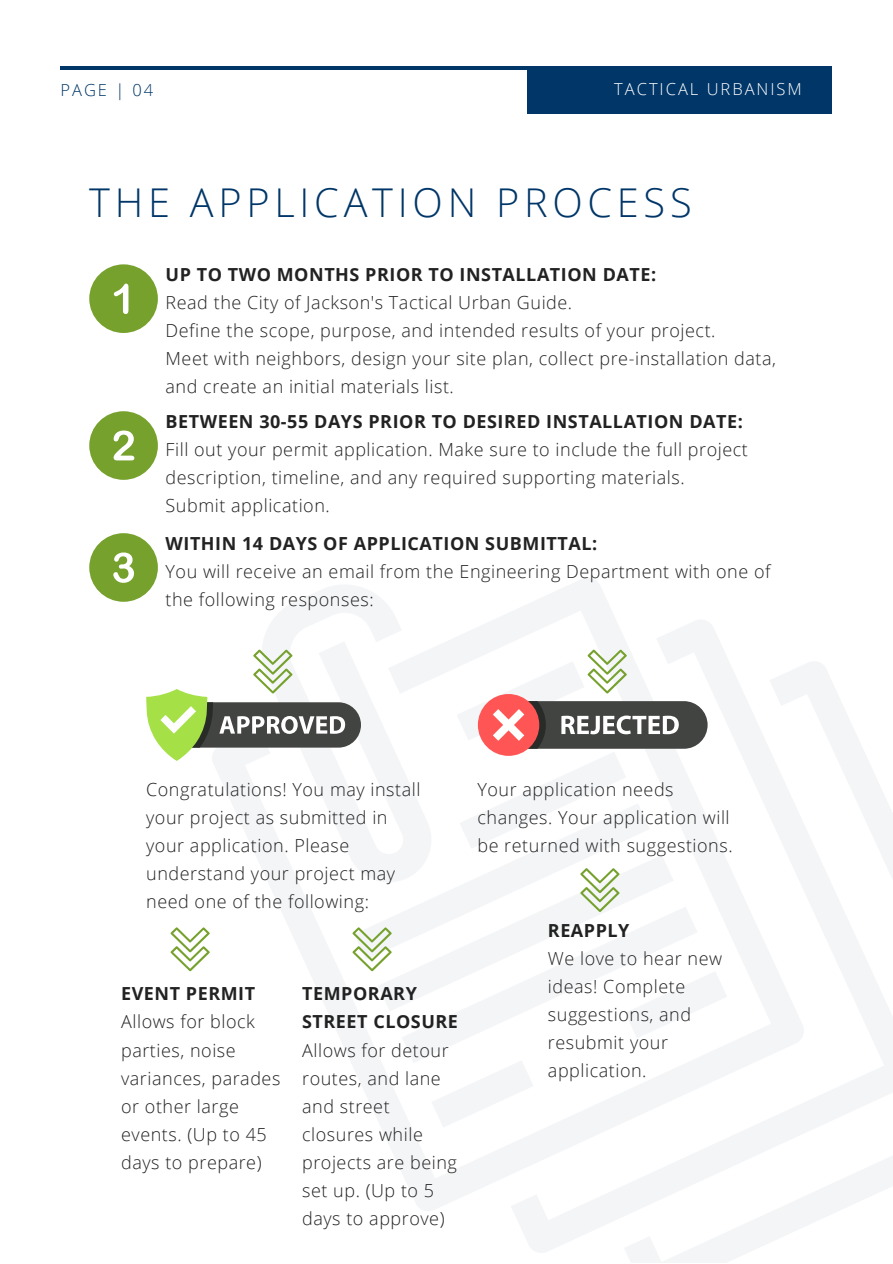
<style>
.page{position:relative;width:893px;height:1264px;background:#fff}
.page>*{position:absolute;margin:0;border:0;box-sizing:border-box;transform-origin:0 0}
.t1{font:300 39.6px "Open Sans";letter-spacing:.12em;color:#013668}
.t2{font:300 18px/28px "Open Sans";letter-spacing:.03em;color:#222}
.t3{font:700 18px/28px "Open Sans";letter-spacing:.03em;color:#222}
.t4{font:300 16.5px "Open Sans";letter-spacing:.12em;color:#fff}
.t5{font:300 16.5px "Open Sans";letter-spacing:.12em;color:#013668}
</style>
<div class="page">
<hr style="left:60px;top:66px;width:770px;height:4px;background:#013668">
<div style="left:527px;top:66px;width:305px;height:47px;background:#013668"></div>
<div style="left:89px;top:264px;width:69px;height:69px;background:#75a12c;border-radius:50%"></div>
<svg style="left:114px;top:284px;width:14px;height:30px"></svg>
<div style="left:89px;top:411px;width:69px;height:69px;background:#75a12c;border-radius:50%"></div>
<svg style="left:113px;top:430px;width:21px;height:30px"></svg>
<div style="left:89px;top:533px;width:69px;height:68px;background:#75a12c;border-radius:50%"></div>
<svg style="left:113px;top:552px;width:21px;height:31px"></svg>
<svg style="left:213px;top:578px;width:400px;height:416px"></svg>
<svg style="left:320px;top:614px;width:406px;height:597px"></svg>
<svg style="left:433px;top:656px;width:459px;height:606px"></svg>
<svg style="left:354px;top:848px;width:296px;height:79px"></svg>
<svg style="left:378px;top:854px;width:295px;height:157px"></svg>
<svg style="left:401px;top:906px;width:296px;height:157px"></svg>
<svg style="left:431px;top:1060px;width:102px;height:67px"></svg>
<svg style="left:625px;top:971px;width:102px;height:67px"></svg>
<svg style="left:243px;top:578px;width:254px;height:318px"></svg>
<svg style="left:146px;top:649px;width:215px;height:112px"></svg>
<svg style="left:456px;top:649px;width:251px;height:199px"></svg>
<svg style="left:171px;top:927px;width:39px;height:44px"></svg>
<svg style="left:352px;top:927px;width:40px;height:44px"></svg>
<svg style="left:580px;top:868px;width:39px;height:44px"></svg>
<p class="t5" style="left:60px;top:79px;width:94px">PAGE | 04</p>
<p class="t4" style="left:614px;top:78px;width:189px">TACTICAL URBANISM</p>
<p class="t1" style="left:89px;top:175px;width:603px">THE APPLICATION PROCESS</p>
<p class="t3" style="left:165px;top:260px;width:492px">UP TO TWO MONTHS PRIOR TO INSTALLATION DATE:</p>
<p class="t2" style="left:165px;top:288px;width:408px">Read the City of Jackson's Tactical Urban Guide.</p>
<p class="t2" style="left:165px;top:316px;width:551px">Define the scope, purpose, and intended results of your project.</p>
<p class="t2" style="left:165px;top:344px;width:612px">Meet with neighbors, design your site plan, collect pre-installation data, and create an initial materials list.</p>
<p class="t3" style="left:165px;top:406px;width:578px">BETWEEN 30-55 DAYS PRIOR TO DESIRED INSTALLATION DATE:</p>
<p class="t2" style="left:165px;top:435px;width:584px">Fill out your permit application. Make sure to include the full project description, timeline, and any required supporting materials.</p>
<p class="t2" style="left:165px;top:491px;width:166px">Submit application.</p>
<p class="t3" style="left:165px;top:528px;width:433px">WITHIN 14 DAYS OF APPLICATION SUBMITTAL:</p>
<p class="t2" style="left:165px;top:556px;width:606px">You will receive an email from the Engineering Department with one of the following responses:</p>
<p class="t2" style="left:146px;top:775px;width:276px">Congratulations! You may install your project as submitted in your application. Please understand your project may need one of the following:</p>
<p class="t2" style="left:477px;top:775px;width:257px">Your application needs changes. Your application will be returned with suggestions.</p>
<p class="t3" style="left:121px;top:979px;width:136px">EVENT PERMIT</p>
<p class="t2" style="left:121px;top:1007px;width:161px">Allows for block parties, noise variances, parades</p>
<p class="t2" style="left:121px;top:1091px;width:147px">or other large events. (Up to 45 days to prepare)</p>
<p class="t3" style="left:302px;top:979px;width:157px">TEMPORARY<br>STREET CLOSURE</p>
<p class="t2" style="left:302px;top:1035px;width:156px">Allows for detour routes, and lane and street closures while projects are being set up. (Up to 5 days to approve)</p>
<p class="t3" style="left:548px;top:915px;width:83px">REAPPLY</p>
<p class="t2" style="left:548px;top:943px;width:176px">We love to hear new ideas! Complete suggestions, and resubmit your application.</p>
</div>
